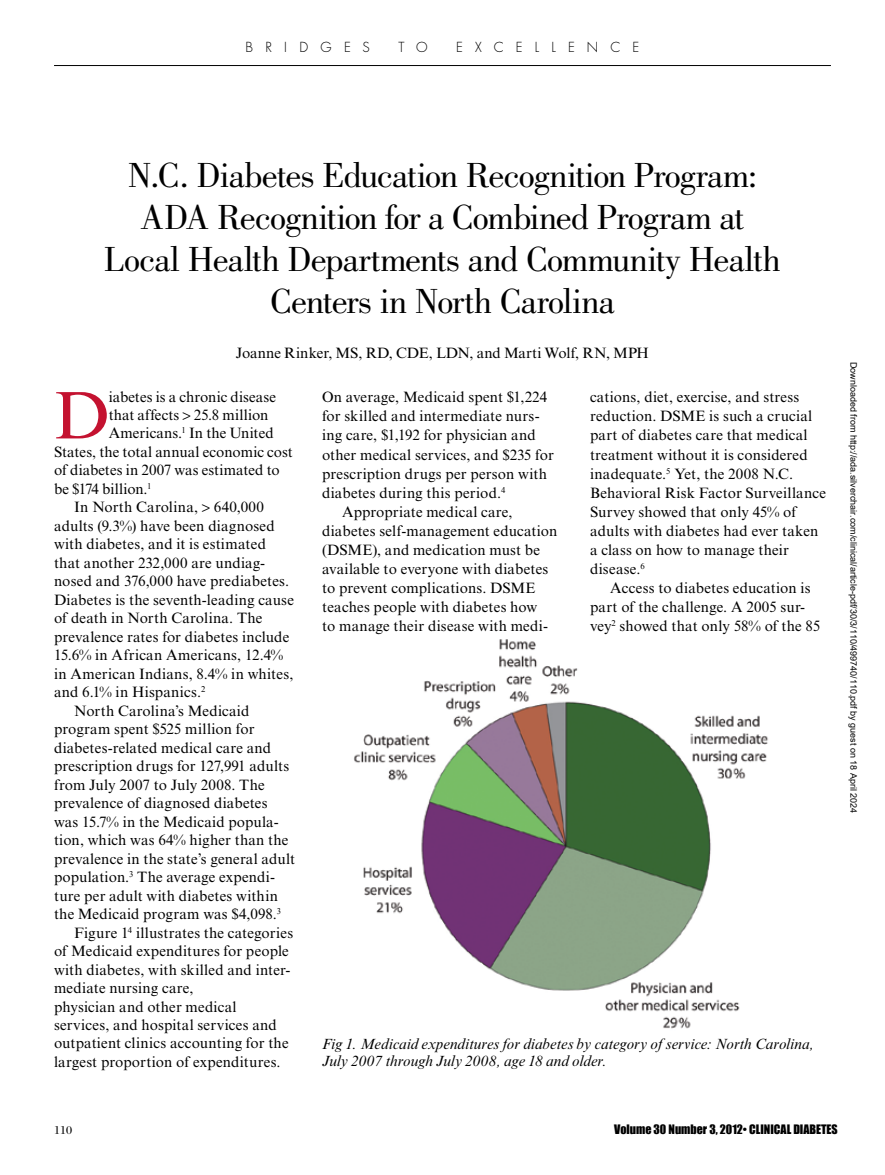
<style>
.page{position:relative;width:885px;height:1175px;background:#fff}
.page>*{position:absolute;margin:0;border:0;box-sizing:border-box;transform-origin:0 0}
.t1{font:67.35px "Times New Roman MT Std";color:#c41230}
.t2{font:36px/42px "Bodoni Std";letter-spacing:-.025em;color:#000;text-align:center}
.t3{font:15px/19px "Times New Roman MT Std";letter-spacing:.01em;color:#000}
.t4{font:italic 15px/16.5px "Times New Roman MT Std";letter-spacing:-.005em;color:#000}
.t5{font:300 13.5px "Futura Std";letter-spacing:.905em;color:#000}
.t6{font:12px "Impact";color:#000}
.t7{font:12px "Bodoni Std";color:#000}
.t8{font:9px "Arial";color:#000}
</style>
<div class="page">
<hr style="left:54px;top:65px;width:776px;height:1px;background:#000">
<img style="left:354px;top:639px;width:414px;height:390px">
<p class="t5" style="left:245px;top:39px;width:126px">BRIDGES</p>
<p class="t5" style="left:398px;top:39px;width:31px">T O</p>
<p class="t5" style="left:456px;top:39px;width:185px">E XCELLENCE</p>
<h2 class="t2" style="left:104px;top:155px;width:678px">N.C. Diabetes Education Recognition Program:<br>ADA Recognition for a Combined Program at Local Health Departments and Community Health Centers in North Carolina</h2>
<p class="t3" style="left:236px;top:344px;width:414px">Joanne Rinker, MS, RD, CDE, LDN, and Marti Wolf, RN, MPH</p>
<h1 class="t1" style="left:54px;top:377px;width:57px">D</h1>
<p class="t3" style="left:109px;top:388px;width:169px">iabetes is a chronic disease</p>
<p class="t3" style="left:322px;top:388px;width:227px">On average, Medicaid spent $1,224</p>
<p class="t3" style="left:322px;top:407px;width:219px">for skilled and intermediate nurs-</p>
<p class="t3" style="left:322px;top:426px;width:215px">ing care, $1,192 for physician and</p>
<p class="t3" style="left:322px;top:445px;width:233px">other medical services, and $235 for</p>
<p class="t3" style="left:322px;top:464px;width:226px">prescription drugs per person with</p>
<p class="t3" style="left:322px;top:483px;width:185px">diabetes during this period.<sup>4</sup></p>
<p class="t3" style="left:342px;top:502px;width:172px">Appropriate medical care,</p>
<p class="t3" style="left:322px;top:521px;width:237px">diabetes self-management education</p>
<p class="t3" style="left:322px;top:540px;width:219px">(DSME), and medication must be</p>
<p class="t3" style="left:322px;top:559px;width:228px">available to everyone with diabetes</p>
<p class="t3" style="left:322px;top:578px;width:215px">to prevent complications. DSME</p>
<p class="t3" style="left:322px;top:597px;width:217px">teaches people with diabetes how</p>
<p class="t3" style="left:322px;top:616px;width:227px">to manage their disease with medi-</p>
<p class="t3" style="left:590px;top:388px;width:237px">cations, diet, exercise, and stress reduction. DSME is such a crucial part of diabetes care that medical treatment without it is considered inadequate.<sup>5</sup> Yet, the 2008 N.C.<br>Behavioral Risk Factor Surveillance<br>Survey showed that only 45% of adults with diabetes had ever taken a class on how to manage their disease.<sup>6</sup></p>
<p class="t3" style="left:590px;top:578px;width:231px;text-indent:20px">Access to diabetes education is part of the challenge. A 2005 sur&shy;vey<sup>2</sup> showed that only 58% of the 85</p>
<p class="t3" style="left:109px;top:406px;width:161px">that affects 25.8 million</p>
<p class="t3" style="left:109px;top:424px;width:166px">Americans.<sup>1</sup> In the United</p>
<p class="t3" style="left:54px;top:442px;width:240px">States, the total annual economic cost</p>
<p class="t3" style="left:54px;top:461px;width:227px">of diabetes in 2007 was estimated to</p>
<p class="t3" style="left:54px;top:479px;width:99px">be $174 billion.<sup>1</sup></p>
<p class="t3" style="left:74px;top:498px;width:191px">In North Carolina, 640,000</p>
<p class="t3" style="left:54px;top:516px;width:222px">adults (9.3%) have been diagnosed</p>
<p class="t3" style="left:54px;top:535px;width:213px">with diabetes, and it is estimated</p>
<p class="t3" style="left:54px;top:553px;width:213px">that another 232,000 are undiag-</p>
<p class="t3" style="left:54px;top:571px;width:236px">nosed and 376,000 have prediabetes.</p>
<p class="t3" style="left:54px;top:590px;width:241px">Diabetes is the seventh-leading cause</p>
<p class="t3" style="left:54px;top:608px;width:210px">of death in North Carolina. The</p>
<p class="t3" style="left:54px;top:627px;width:237px">prevalence rates for diabetes include</p>
<p class="t3" style="left:54px;top:645px;width:231px">15.6% in African Americans, 12.4%</p>
<p class="t3" style="left:54px;top:664px;width:241px">in American Indians, 8.4% in whites,</p>
<p class="t3" style="left:54px;top:682px;width:153px">and 6.1% in Hispanics.<sup>2</sup></p>
<p class="t3" style="left:74px;top:701px;width:176px">North Carolina’s Medicaid</p>
<p class="t3" style="left:54px;top:719px;width:202px">program spent $525 million for</p>
<p class="t3" style="left:54px;top:738px;width:219px">diabetes-related medical care and</p>
<p class="t3" style="left:54px;top:756px;width:236px">prescription drugs for 127,991 adults</p>
<p class="t3" style="left:54px;top:775px;width:212px">from July 2007 to July 2008. The</p>
<p class="t3" style="left:54px;top:793px;width:215px">prevalence of diagnosed diabetes</p>
<p class="t3" style="left:54px;top:812px;width:226px">was 15.7% in the Medicaid popula-</p>
<p class="t3" style="left:54px;top:830px;width:236px">tion, which was 64% higher than the</p>
<p class="t3" style="left:54px;top:849px;width:242px">prevalence in the state’s general adult</p>
<p class="t3" style="left:54px;top:867px;width:222px">population.<sup>3</sup> The average expendi-</p>
<p class="t3" style="left:54px;top:886px;width:225px">ture per adult with diabetes within</p>
<p class="t3" style="left:54px;top:904px;width:229px">the Medicaid program was $4,098.<sup>3</sup></p>
<p class="t3" style="left:74px;top:923px;width:220px">Figure 1<sup>4</sup> illustrates the categories</p>
<p class="t3" style="left:54px;top:941px;width:236px">of Medicaid expenditures for people</p>
<p class="t3" style="left:54px;top:960px;width:238px">with diabetes, with skilled and inter-</p>
<p class="t3" style="left:54px;top:978px;width:141px">mediate nursing care,</p>
<p class="t3" style="left:54px;top:996px;width:184px">physician and other medical</p>
<p class="t3" style="left:54px;top:1015px;width:224px">services, and hospital services and</p>
<p class="t3" style="left:54px;top:1033px;width:236px">outpatient clinics accounting for the</p>
<p class="t3" style="left:54px;top:1052px;width:228px">largest proportion of expenditures.</p>
<p class="t4" style="left:322px;top:1035px;width:493px">Fig 1. Medicaid expenditures for diabetes by category of service: North Carolina,<br>July 2007 through July 2008, age 18 and older.</p>
<p class="t8" style="left:856px;top:362px;width:453px;rotate:90deg">Downloaded from http://ada.silverchair.com/clinical/article-pdf/30/3/110/499740/110.pdf by guest on 18 April 2024</p>
<p class="t7" style="left:54px;top:1123px;width:19px">110</p>
<p class="t6" style="left:614px;top:1120px;width:225px">Volume 30 Number 3, 2012• Clinical Diabetes</p>
</div>
